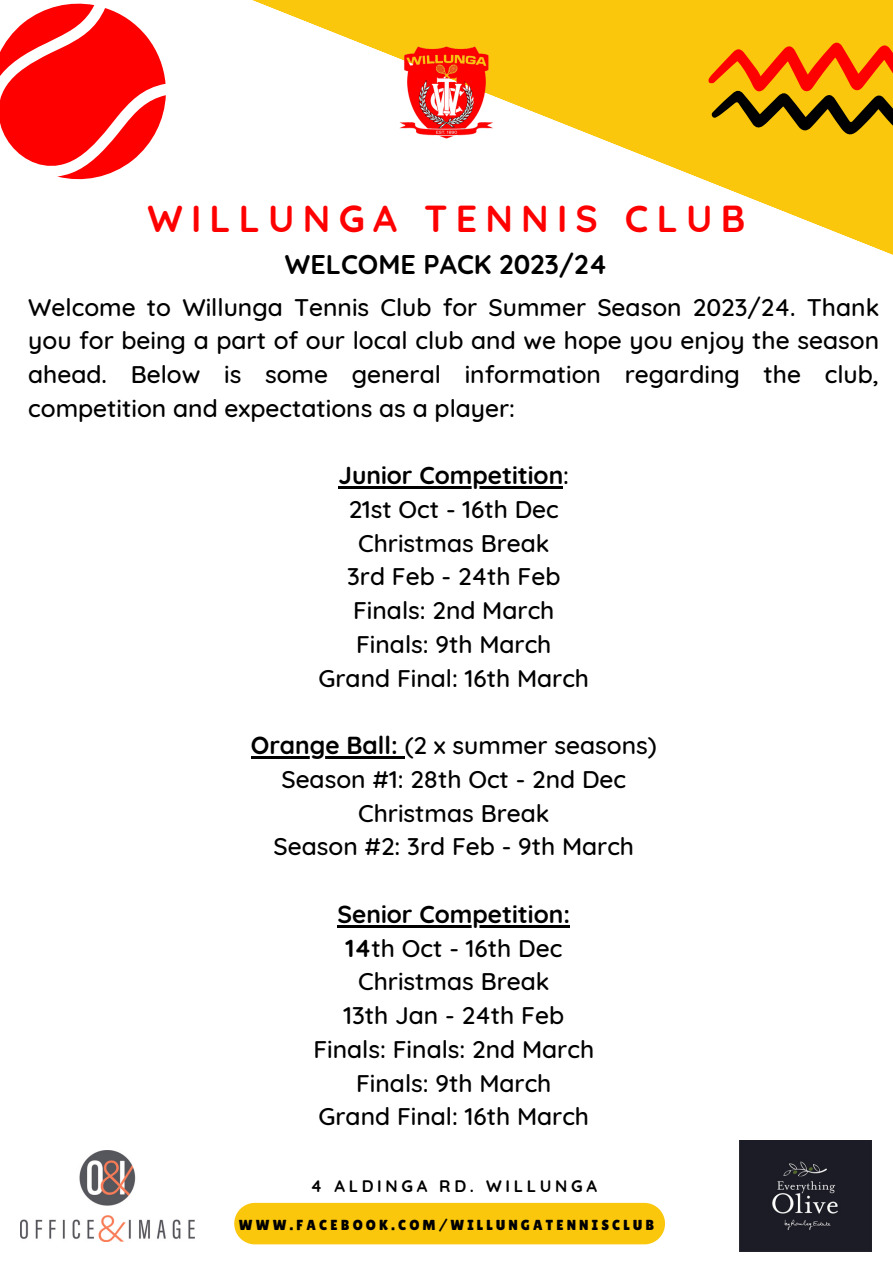
<style>
.page{position:relative;width:893px;height:1264px;background:#fff}
.page>*{position:absolute;margin:0;border:0;box-sizing:border-box;transform-origin:0 0}
.t1{font:700 37.5px "Quicksand";letter-spacing:.22em;color:#fe0000}
.t2{font:700 27px "Quicksand";color:#000}
.t3{font:500 24.6px/33.8px "Quicksand";color:#000;text-align:justify}
.t4{font:700 24.6px "Quicksand";color:#000}
.t5{font:700 16.65px "Quicksand";letter-spacing:.22em;color:#000}
.t6{font:14.55px "Lilita One";letter-spacing:.22em;color:#000}
.s1{font-weight:500}
.s2{font-weight:700}
</style>
<div class="page">
<svg style="left:252px;top:0;width:640px;height:255px"></svg>
<svg style="left:708px;top:41px;width:184px;height:96px;background:#d38307"></svg>
<img style="left:388px;top:34px;width:116px;height:116px">
<svg style="left:0;top:3px;width:166px;height:177px"></svg>
<hr style="left:338px;top:486px;width:225px;height:3px;background:#000">
<hr style="left:251px;top:756px;width:153px;height:2px;background:#000">
<hr style="left:337px;top:925px;width:233px;height:2px;background:#000">
<div style="left:234px;top:1202px;width:431px;height:42px;background:#fac70c"></div>
<img style="left:739px;top:1140px;width:132px;height:110px">
<img style="left:21px;top:1150px;width:173px;height:91px">
<p class="t1" style="left:147px;top:194px;width:599px">WILLUNGA TENNIS CLUB</p>
<p class="t2" style="left:285px;top:246px;width:324px">WELCOME PACK 2023/24</p>
<p class="t3" style="left:28px;top:289px;width:852px">Welcome to Willunga Tennis Club for Summer Season 2023/24. Thank you for being a part of our local club and we hope you enjoy the season ahead. Below is some general information regarding the club, competition and expectations as a player:</p>
<p class="t4" style="left:338px;top:459px;width:232px">Junior Competition<span class="s1">:</span></p>
<p class="t3" style="left:348px;top:492px;width:212px">21st Oct - 16th Dec</p>
<p class="t3" style="left:358px;top:525px;width:193px">Christmas Break</p>
<p class="t3" style="left:347px;top:559px;width:215px">3rd Feb - 24th Feb</p>
<p class="t3" style="left:353px;top:593px;width:203px">Finals: 2nd March</p>
<p class="t3" style="left:356px;top:627px;width:197px">Finals: 9th March</p>
<p class="t3" style="left:318px;top:660px;width:272px">Grand Final: 16th March</p>
<p class="t3" style="left:251px;top:728px;width:407px"><span class="s2">Orange Ball:</span> (2 x summer seasons)</p>
<p class="t3" style="left:281px;top:761px;width:346px">Season #1: 28th Oct - 2nd Dec</p>
<p class="t3" style="left:358px;top:795px;width:193px">Christmas Break</p>
<p class="t3" style="left:273px;top:829px;width:362px">Season #2: 3rd Feb - 9th March</p>
<p class="t4" style="left:337px;top:898px;width:234px">Senior Competition:</p>
<p class="t3" style="left:345px;top:930px;width:218px"><span class="s2">14</span>th Oct - 16th Dec</p>
<p class="t3" style="left:358px;top:964px;width:193px">Christmas Break</p>
<p class="t3" style="left:343px;top:997px;width:222px">13th Jan - 24th Feb</p>
<p class="t3" style="left:313px;top:1031px;width:282px">Finals: Finals: 2nd March</p>
<p class="t3" style="left:356px;top:1065px;width:197px">Finals: 9th March</p>
<p class="t3" style="left:318px;top:1099px;width:272px">Grand Final: 16th March</p>
<p class="t5" style="left:310px;top:1175px;width:288px">4 ALDINGA RD. WILLUNGA</p>
<p class="t6" style="left:239px;top:1216px;width:417px">WWW.FACEBOOK.COM/WILLUNGATENNISCLUB</p>
</div>
